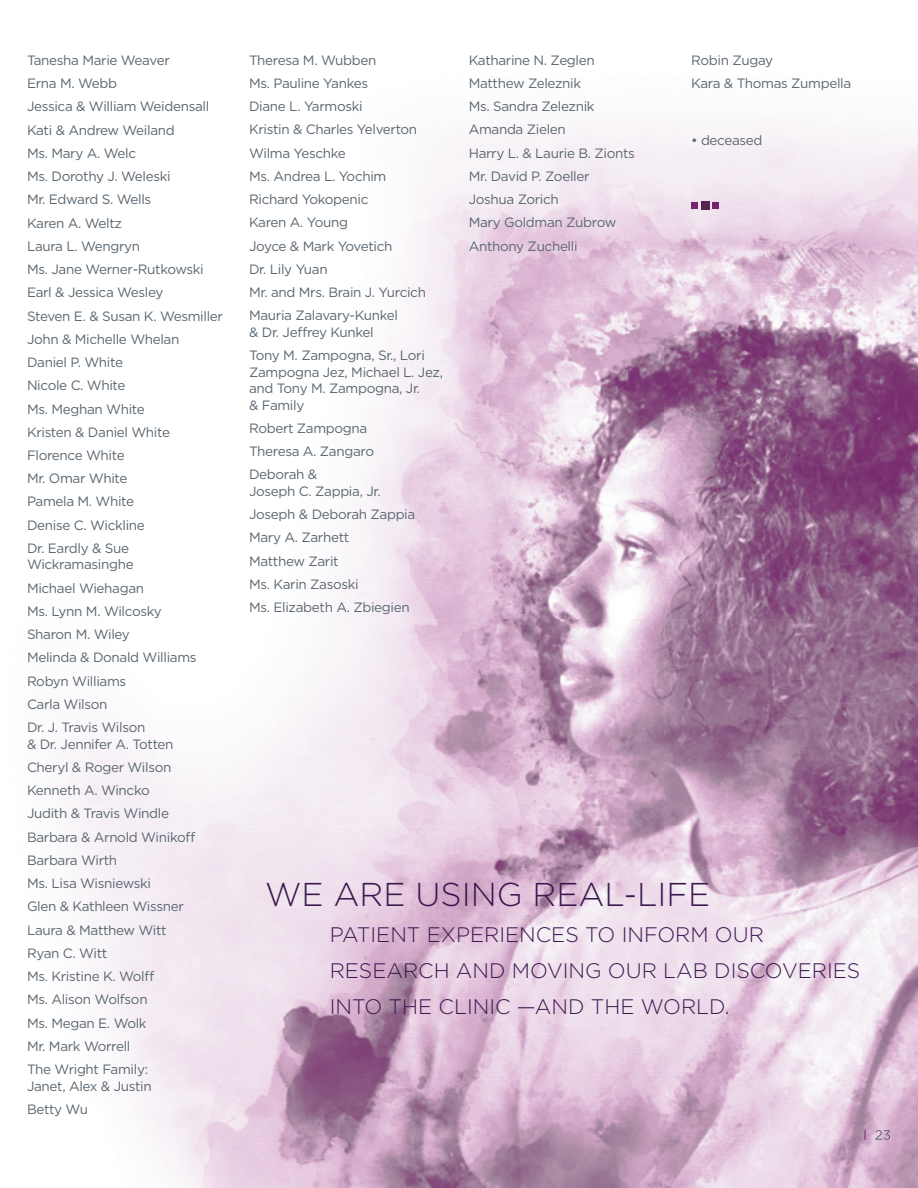
<style>
.page{position:relative;width:918px;height:1188px;background:#fff}
.page>*{position:absolute;margin:0;border:0;box-sizing:border-box;transform-origin:0 0}
.t1{font:300 33px "Gotham";color:#3c1851}
.t2{font:300 21px/36px "Gotham";color:#3c1851}
.t3{font:13.5px/23.2px "Gotham";letter-spacing:-.025em;color:#5a6670}
</style>
<div class="page">
<img style="left:70px;top:121px;width:848px;height:1067px">
<svg style="left:864px;top:1130px;width:7px;height:11px"></svg>
<img style="left:875px;top:1130px;width:15px;height:10px">
<div style="left:701px;top:201px;width:9px;height:9px;background:#52264e"></div>
<div style="left:713px;top:202px;width:6px;height:7px;background:#76236c"></div>
<div style="left:691px;top:202px;width:7px;height:7px;background:#76236c"></div>
<p class="t3" style="left:27px;top:48px;width:198px">Tanesha Marie Weaver<br>Erna M. Webb<br>Jessica &amp; William Weidensall<br>Kati &amp; Andrew Weiland<br>Ms. Mary A. Welc<br>Ms. Dorothy J. Weleski<br>Mr. Edward S. Wells<br>Karen A. Weltz<br>Laura L. Wengryn<br>Ms. Jane Werner-Rutkowski<br>Earl &amp; Jessica Wesley<br>Steven E. &amp; Susan K. Wesmiller<br>John &amp; Michelle Whelan<br>Daniel P. White<br>Nicole C. White<br>Ms. Meghan White<br>Kristen &amp; Daniel White<br>Florence White<br>Mr. Omar White<br>Pamela M. White<br>Denise C. Wickline<br>Dr. Eardly &amp; Sue</p>
<p class="t3" style="left:27px;top:553px;width:171px">Wickramasinghe<br>Michael Wiehagan<br>Ms. Lynn M. Wilcosky<br>Sharon M. Wiley<br>Melinda &amp; Donald Williams<br>Robyn Williams<br>Carla Wilson<br>Dr. J. Travis Wilson</p>
<p class="t3" style="left:27px;top:732px;width:170px">&amp; Dr. Jennifer A. Totten<br>Cheryl &amp; Roger Wilson<br>Kenneth A. Wincko<br>Judith &amp; Travis Windle<br>Barbara &amp; Arnold Winikoff<br>Barbara Wirth<br>Ms. Lisa Wisniewski<br>Glen &amp; Kathleen Wissner<br>Laura &amp; Matthew Witt<br>Ryan C. Witt<br>Ms. Kristine K. Wolff<br>Ms. Alison Wolfson<br>Ms. Megan E. Wolk<br>Mr. Mark Worrell<br>The Wright Family:</p>
<p class="t3" style="left:27px;top:1074px;width:126px">Janet, Alex &amp; Justin<br>Betty Wu</p>
<p class="t3" style="left:249px;top:48px;width:178px">Theresa M. Wubben<br>Ms. Pauline Yankes<br>Diane L. Yarmoski<br>Kristin &amp; Charles Yelverton<br>Wilma Yeschke<br>Ms. Andrea L. Yochim<br>Richard Yokopenic<br>Karen A. Young<br>Joyce &amp; Mark Yovetich<br>Dr. Lily Yuan<br>Mr. and Mrs. Brain J. Yurcich<br>Mauria Zalavary-Kunkel</p>
<p class="t3" style="left:249px;top:320px;width:177px">&amp; Dr. Jeffrey Kunkel<br>Tony M. Zampogna, Sr., Lori</p>
<p class="t3" style="left:249px;top:363px;width:195px;line-height:16.5px">Zampogna Jez, Michael L. Jez, and Tony M. Zampogna, Jr.<br>&amp; Family</p>
<p class="t3" style="left:249px;top:416px;width:127px">Robert Zampogna<br>Theresa A. Zangaro<br>Deborah &amp;</p>
<p class="t3" style="left:249px;top:479px;width:168px">Joseph C. Zappia, Jr.<br>Joseph &amp; Deborah Zappia<br>Mary A. Zarhett<br>Matthew Zarit<br>Ms. Karin Zasoski<br>Ms. Elizabeth A. Zbiegien</p>
<p class="t3" style="left:469px;top:48px;width:168px">Katharine N. Zeglen<br>Matthew Zeleznik<br>Ms. Sandra Zeleznik<br>Amanda Zielen<br>Harry L. &amp; Laurie B. Zionts<br>Mr. David P. Zoeller<br>Joshua Zorich<br>Mary Goldman Zubrow<br>Anthony Zuchelli</p>
<p class="t3" style="left:691px;top:48px;width:162px">Robin Zugay<br>Kara &amp; Thomas Zumpella</p>
<p class="t3" style="left:691px;top:128px;width:73px">• deceased</p>
<h1 class="t1" style="left:265px;top:876px;width:447px">WE ARE USING REAL-LIFE</h1>
<h2 class="t2" style="left:330px;top:916px;width:532px">PATIENT EXPERIENCES TO INFORM OUR<br>RESEARCH AND MOVING OUR LAB DISCOVERIES<br>INTO THE CLINIC —AND THE WORLD.</h2>
</div>
